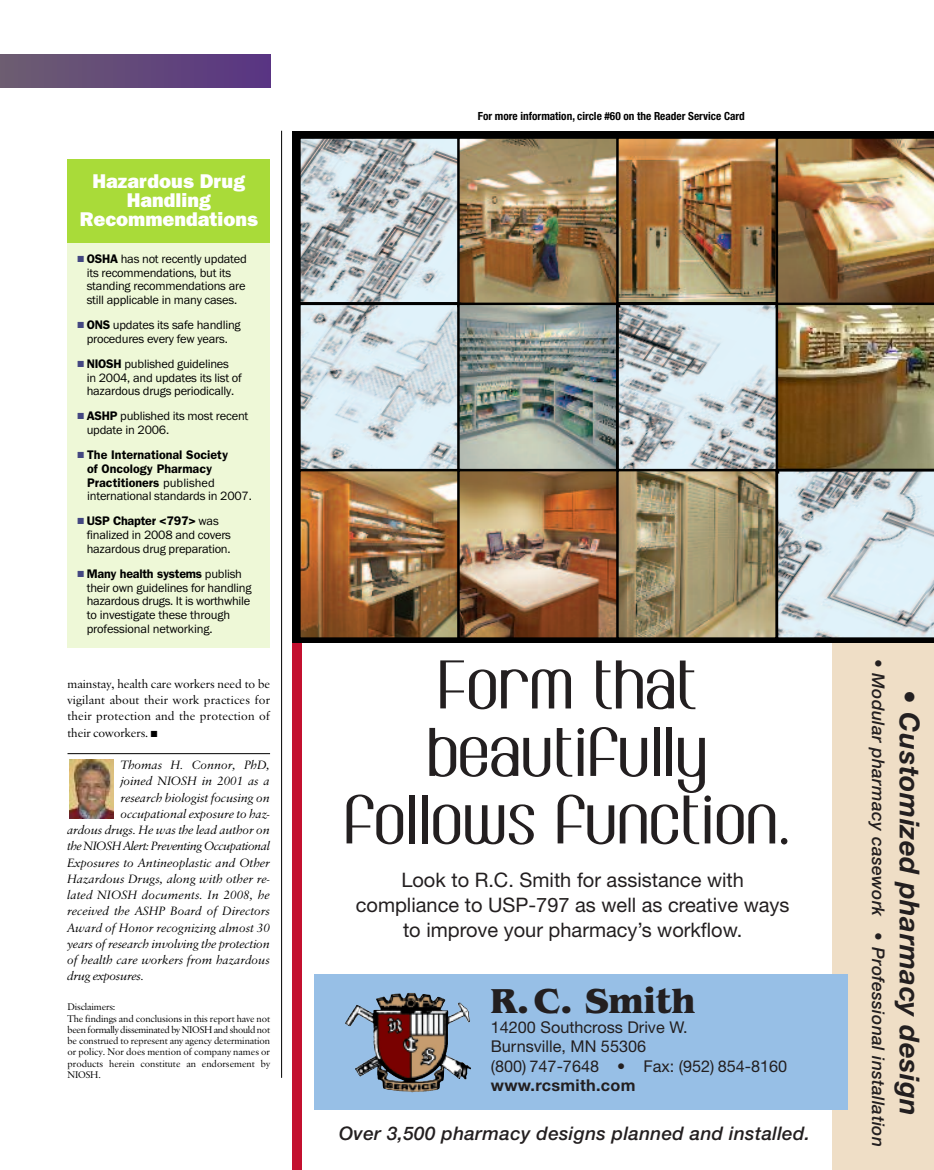
<style>
.page{position:relative;width:934px;height:1170px;background:#fff}
.page>*{position:absolute;margin:0;border:0;box-sizing:border-box;transform-origin:0 0}
.t1{font:60px/67.5px "Wesley JF Poster+T42+RVPVKN";letter-spacing:.02em;color:#231f20;text-align:center}
.t2{font:36.25px "Benguiat Bold+CUDAMA";color:#231f20}
.t3{font:27.5px "Helvetica Neue Bold Italic+HMVYHG";letter-spacing:.02em;color:#231f20}
.t4{font:20px/25px "Helvetica Neue Roman+LAGMYO";color:#231f20;text-align:center}
.t5{font:800 20px/18.8px "Franklin Gothic";color:#fff;text-align:center}
.t6{font:18.75px "Helvetica Neue Medium Italic+JHENSY";letter-spacing:.02em;color:#231f20}
.t7{font:17.5px "Helvetica Neue Medium Italic+JHENSY";letter-spacing:.02em;color:#231f20}
.t8{font:16.25px/19.5px "Helvetica Neue Roman+LAGMYO";color:#231f20}
.t9{font:16.25px "Helvetica Neue Bold+IYWEZK";letter-spacing:.02em;color:#231f20}
.t10{font:12.5px/13.8px "Franklin Gothic";letter-spacing:-.02em;color:#000}
.t11{font:12.5px "Sabon Itlic";letter-spacing:.005em;color:#000}
.t12{font:12.5px/16.2px "Sabon";letter-spacing:.02em;color:#000;text-align:justify}
.t13{font:600 12.5px/13.8px "Franklin Gothic";color:#000}
.t14{font:12.5px "Sabon Itlic";letter-spacing:-.025em;color:#000}
.t15{font:700 condensed 11.25px "Helvetica Neue";color:#000}
.t16{font:10px/11.2px "Sabon";letter-spacing:-.005em;color:#000}
.s1{color:#434781}
.s2{font-weight:600}
.s3{font-weight:400}
</style>
<div class="page">
<div style="left:0;top:55px;width:270px;height:32px;background:linear-gradient(to right,#6d5d71,#593583)"></div>
<div style="left:68px;top:242px;width:202px;height:406px;background:#eef8d7"></div>
<div style="left:68px;top:159px;width:202px;height:84px;background:#a9db39"></div>
<div style="left:292px;top:131px;width:10px;height:1039px;background:#c3102f"></div>
<div style="left:832px;top:131px;width:102px;height:1039px;background:#efdec6"></div>
<div style="left:292px;top:131px;width:642px;height:511px;background:#000"></div>
<img style="left:301px;top:139px;width:474px;height:330px">
<div style="left:298px;top:136px;width:163px;height:169px;border:2px solid #000"></div>
<img style="left:460px;top:139px;width:156px;height:164px">
<div style="left:457px;top:136px;width:163px;height:171px;border:2px solid #000"></div>
<img style="left:619px;top:139px;width:156px;height:163px">
<div style="left:616px;top:136px;width:163px;height:169px;border:2px solid #000"></div>
<div style="left:298px;top:303px;width:163px;height:171px;border:2px solid #000"></div>
<img style="left:460px;top:306px;width:155px;height:163px">
<div style="left:457px;top:303px;width:161px;height:171px;border:2px solid #000"></div>
<div style="left:616px;top:303px;width:163px;height:171px;border:2px solid #000"></div>
<img style="left:301px;top:472px;width:156px;height:165px">
<div style="left:298px;top:469px;width:163px;height:171px;border:2px solid #000"></div>
<img style="left:460px;top:472px;width:156px;height:165px">
<div style="left:457px;top:469px;width:163px;height:171px;border:2px solid #000"></div>
<img style="left:619px;top:472px;width:156px;height:165px">
<div style="left:616px;top:469px;width:162px;height:171px;border:2px solid #000"></div>
<div style="left:314px;top:975px;width:534px;height:135px;background:#97bfe6"></div>
<img style="left:437px;top:996px;width:34px;height:92px">
<img style="left:775px;top:136px;width:159px;height:504px">
<hr style="left:281px;top:131px;width:1px;height:947px;background:#000">
<img style="left:70px;top:760px;width:43px;height:58px">
<hr style="left:68px;top:753px;width:202px;height:1px;background:#000">
<h3 class="t5" style="left:80px;top:172px;width:180px">Hazardous Drug<br>Handling<br>Recommendations</h3>
<p class="t10" style="left:87px;top:252px;width:162px;text-indent:-9px"><span class="s1">■</span> <span class="s2">OSHA</span> has not recently updated its recommendations, but its standing recommendations are still applicable in many cases.</p>
<p class="t10" style="left:78px;top:318px;width:165px;text-align:center"><span class="s1">■</span> <span class="s2">ONS</span> updates its safe handling procedures every few years.</p>
<p class="t10" style="left:87px;top:357px;width:157px;text-indent:-9px"><span class="s1">■</span> <span class="s2">NIOSH</span> published guidelines<br>in 2004, and updates its list of hazardous drugs periodically.</p>
<p class="t10" style="left:87px;top:409px;width:163px;text-indent:-9px"><span class="s1">■</span> <span class="s2">ASHP</span> published its most recent update in 2006.</p>
<p class="t13" style="left:87px;top:448px;width:166px;text-indent:-10px"><span class="s1">■</span> The International Society<br>of Oncology Pharmacy<br>Practitioners <span class="s3">published international standards in 2007.</span></p>
<p class="t10" style="left:87px;top:514px;width:146px;text-indent:-9px"><span class="s1">■</span> <span class="s2">USP Chapter &lt;797&gt;</span> was finalized in 2008 and covers hazardous drug preparation.</p>
<p class="t10" style="left:87px;top:567px;width:166px;text-indent:-9px"><span class="s1">■</span> <span class="s2">Many health systems</span> publish their own guidelines for handling hazardous drugs. It is worthwhile to investigate these through professional networking.</p>
<p class="t12" style="left:67px;top:676px;width:204px">mainstay, health care workers need to be vigilant about their work practices for their protection and the protection of their coworkers. ■</p>
<p class="t11" style="left:121px;top:760px;width:151px">Thomas H. Connor, PhD,</p>
<p class="t11" style="left:121px;top:776px;width:151px">joined NIOSH in 2001 as a</p>
<p class="t11" style="left:121px;top:792px;width:151px">research biologist focusing on</p>
<p class="t11" style="left:121px;top:809px;width:150px">occupational exposure to haz-</p>
<p class="t11" style="left:67px;top:825px;width:204px">ardous drugs. He was the lead author on</p>
<p class="t14" style="left:67px;top:841px;width:204px">the NIOSH Alert: Preventing Occupational</p>
<p class="t11" style="left:67px;top:857px;width:204px">Exposures to Antineoplastic and Other</p>
<p class="t11" style="left:68px;top:874px;width:204px">Hazardous Drugs, along with other re-</p>
<p class="t11" style="left:67px;top:890px;width:204px">lated NIOSH documents. In 2008, he</p>
<p class="t11" style="left:67px;top:906px;width:204px">received the ASHP Board of Directors</p>
<p class="t11" style="left:67px;top:922px;width:204px">Award of Honor recognizing almost 30</p>
<p class="t11" style="left:67px;top:939px;width:204px">years of research involving the protection</p>
<p class="t11" style="left:67px;top:955px;width:204px">of health care workers from hazardous</p>
<p class="t11" style="left:67px;top:971px;width:78px">drug exposures.</p>
<p class="t16" style="left:67px;top:1002px;width:204px">Disclaimers:<br>The findings and conclusions in this report have not been formally disseminated by NIOSH and should not be construed to represent any agency determination or policy. Nor does mention of company names or products herein constitute an endorsement by NIOSH.</p>
<p class="t15" style="left:478px;top:112px;width:268px">For more information, circle #60 on the Reader Service Card</p>
<h1 class="t1" style="left:344px;top:652px;width:448px">Form that beautifully follows function.</h1>
<h3 class="t4" style="left:356px;top:869px;width:435px">Look to R.C. Smith for assistance with compliance to USP-797 as well as creative ways to improve your pharmacy’s workflow.</h3>
<h2 class="t2" style="left:491px;top:979px;width:206px">R.C. Smith</h2>
<h3 class="t8" style="left:491px;top:1019px;width:298px">14200 Southcross Drive W.<br>Burnsville, MN 55306<br>(800) 747-7648 • Fax: (952) 854-8160</h3>
<h3 class="t9" style="left:491px;top:1080px;width:146px">www.rcsmith.com</h3>
<h3 class="t6" style="left:339px;top:1127px;width:472px">Over 3,500 pharmacy designs planned and installed.</h3>
<h3 class="t7" style="left:885px;top:659px;width:490px;rotate:90deg">• Modular pharmacy casework • Professional installation</h3>
<h3 class="t3" style="left:919px;top:690px;width:428px;rotate:90deg">• Customized pharmacy design</h3>
</div>
